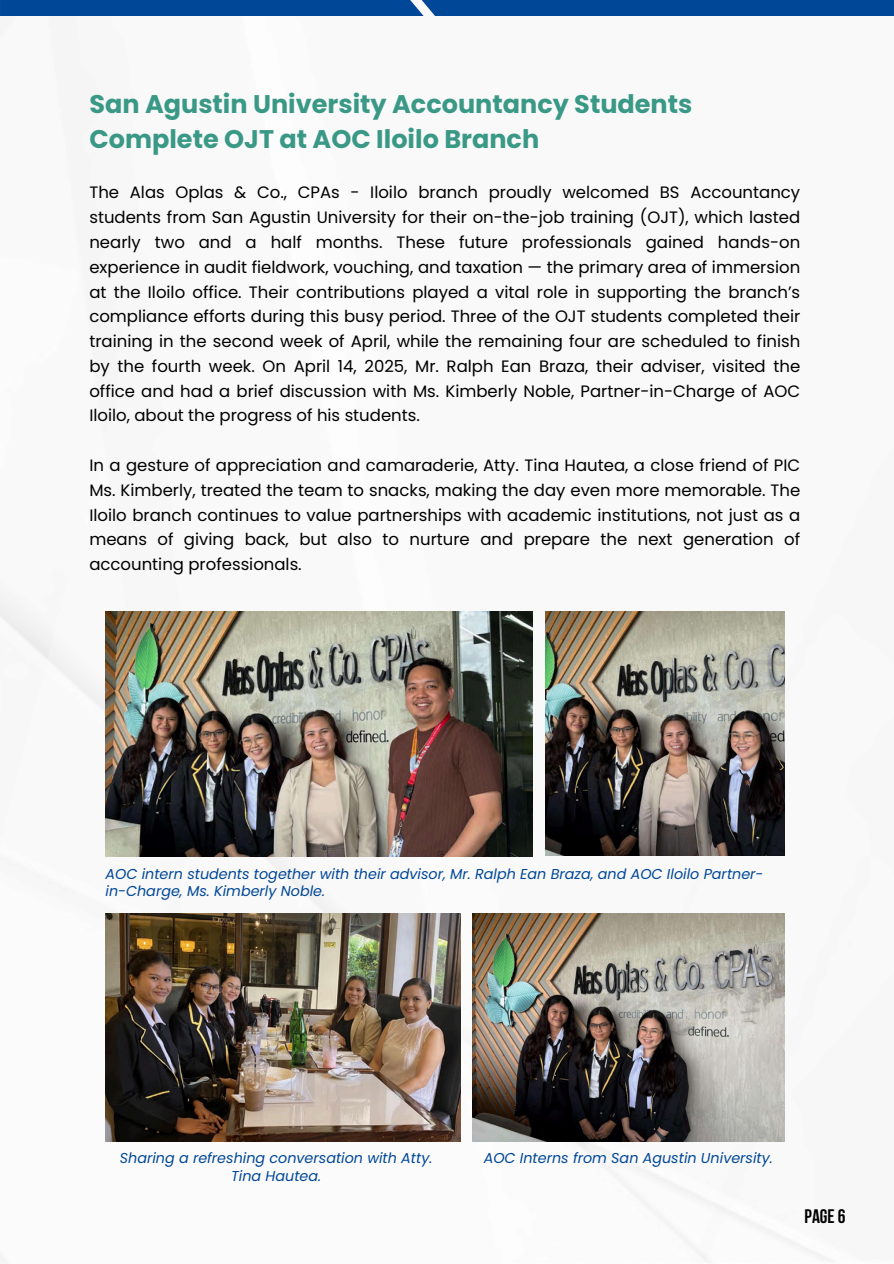
<style>
.page{position:relative;width:894px;height:1264px;background:#fff}
.page>*{position:absolute;margin:0;border:0;box-sizing:border-box;transform-origin:0 0}
.t1{font:700 25.5px/35px "Poppins";color:#3a9986}
.t2{font:700 19.5px "Bebas Neue";color:#000}
.t3{font:16.5px/24.8px "Poppins";color:#000;text-align:justify}
.t4{font:italic 14.25px/17.2px "Poppins";color:#004797}
</style>
<div class="page">
<img style="left:0;top:77px;width:832px;height:1186px">
<div style="left:0;top:0;width:440px;height:16px;background:#004797"></div>
<div style="left:440px;top:0;width:453px;height:16px;background:#004797"></div>
<img style="left:105px;top:611px;width:427px;height:245px">
<img style="left:105px;top:913px;width:355px;height:228px">
<img style="left:545px;top:611px;width:239px;height:245px">
<img style="left:472px;top:913px;width:312px;height:228px">
<p class="t1" style="left:89px;top:86px;width:604px">San Agustin University Accountancy Students<br>Complete OJT at AOC Iloilo Branch</p>
<p class="t3" style="left:89px;top:180px;width:712px">The Alas Oplas &amp; Co., CPAs - Iloilo branch proudly welcomed BS Accountancy students from San Agustin University for their on-the-job training (OJT), which lasted nearly two and a half months. These future professionals gained hands-on experience in audit fieldwork, vouching, and taxation — the primary area of immersion at the Iloilo office. Their contributions played a vital role in supporting the branch’s compliance efforts during this busy period. Three of the OJT students completed their training in the second week of April, while the remaining four are scheduled to finish by the fourth week. On April 14, 2025, Mr. Ralph Ean Braza, their adviser, visited the office and had a brief discussion with Ms. Kimberly Noble, Partner-in-Charge of AOC Iloilo, about the progress of his students.</p>
<h1 class="t3" style="left:89px;top:453px;width:712px">In a gesture of appreciation and camaraderie, Atty. Tina Hautea, a close friend of PIC Ms. Kimberly, treated the team to snacks, making the day even more memorable. The Iloilo branch continues to value partnerships with academic institutions, not just as a means of giving back, but also to nurture and prepare the next generation of accounting professionals.</h1>
<p class="t4" style="left:105px;top:865px;width:659px">AOC intern students together with their advisor, Mr. Ralph Ean Braza, and AOC Iloilo Partner&shy;in-Charge, Ms. Kimberly Noble.</p>
<p class="t4" style="left:120px;top:1149px;width:314px;text-align:center">Sharing a refreshing conversation with Atty.<br>Tina Hautea.</p>
<p class="t4" style="left:483px;top:1149px;width:290px">AOC Interns from San Agustin University.</p>
<p class="t2" style="left:804px;top:1208px;width:42px">PAGE6</p>
</div>
